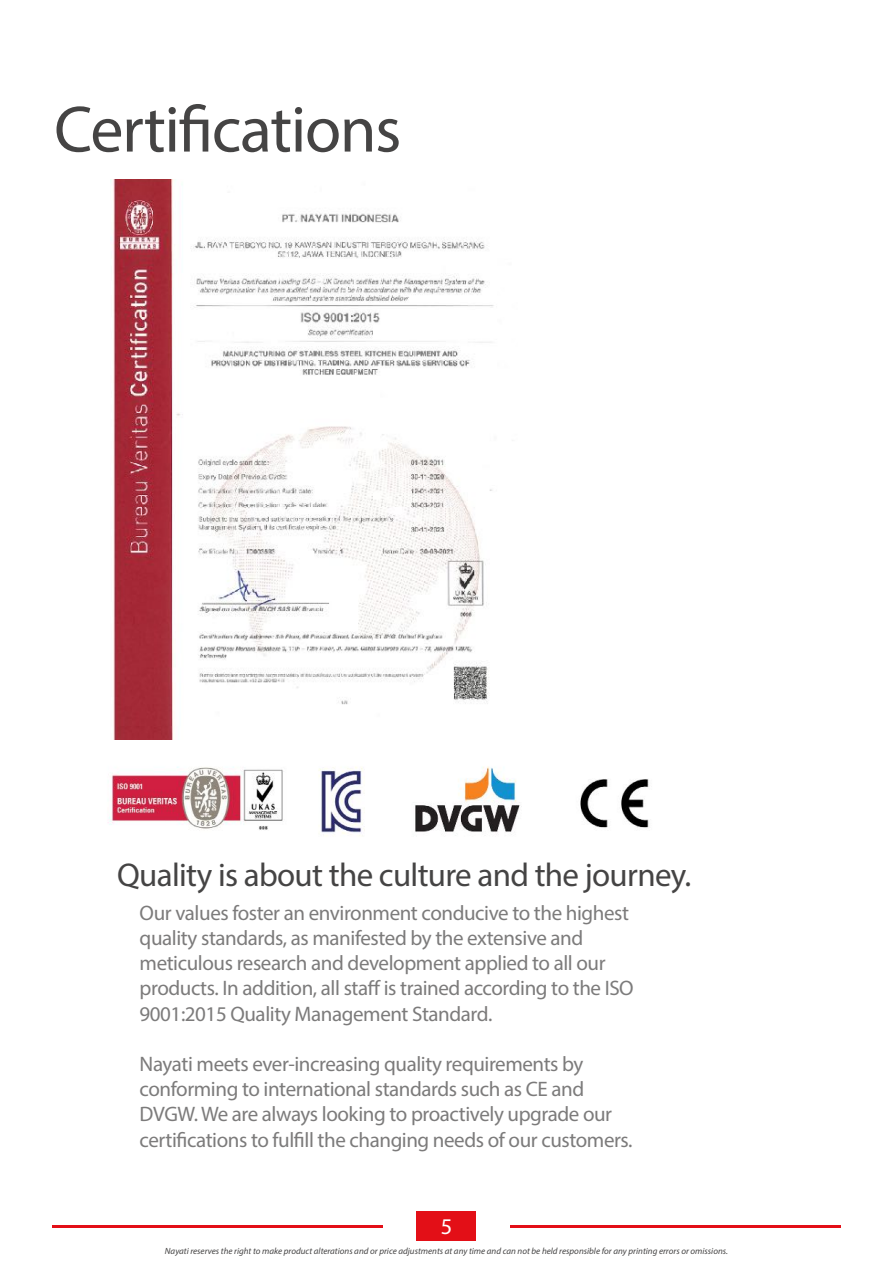
<style>
.page{position:relative;width:893px;height:1263px;background:#fff}
.page>*{position:absolute;margin:0;border:0;box-sizing:border-box;transform-origin:0 0}
.t1{font:66px "Myriad Pro";letter-spacing:-.02em;color:#454444}
.t2{font:33px "Myriad Pro";letter-spacing:-.02em;color:#454444}
.t3{font:22.5px "Myriad Pro";color:#fff}
.t4{font:21px/25.2px "Myriad Pro";letter-spacing:-.02em;color:#7c7b7b}
.t5{font:italic 9px "Myriad Pro";color:#454444}
</style>
<div class="page">
<hr style="left:510px;top:1224px;width:331px;height:3px;background:#e30f17">
<hr style="left:52px;top:1224px;width:331px;height:3px;background:#e30f17">
<div style="left:417px;top:1211px;width:59px;height:29px;background:#e30f17"></div>
<img style="left:580px;top:779px;width:69px;height:49px">
<img style="left:415px;top:766px;width:107px;height:66px">
<img style="left:318px;top:767px;width:47px;height:69px">
<img style="left:108px;top:767px;width:175px;height:63px">
<img style="left:113px;top:180px;width:381px;height:560px">
<h1 class="t1" style="left:54px;top:89px;width:349px">Certifications</h1>
<h2 class="t2" style="left:117px;top:854px;width:576px">Quality is about the culture and the journey.</h2>
<p class="t4" style="left:140px;top:900px;width:496px">Our values foster an environment conducive to the highest quality standards, as manifested by the extensive and meticulous research and development applied to all our products. In addition, all staff is trained according to the ISO 9001:2015 Quality Management Standard.</p>
<p class="t4" style="left:140px;top:1051px;width:494px">Nayati meets ever-increasing quality requirements by conforming to international standards such as CE and DVGW. We are always looking to proactively upgrade our certifications to fulfill the changing needs of our customers.</p>
<p class="t3" style="left:441px;top:1213px;width:13px">5</p>
<p class="t5" style="left:165px;top:1245px;width:564px">Nayati reserves the right to make product alterations and or price adjustments at any time and can not be held responsible for any printing errors or omissions.</p>
</div>
